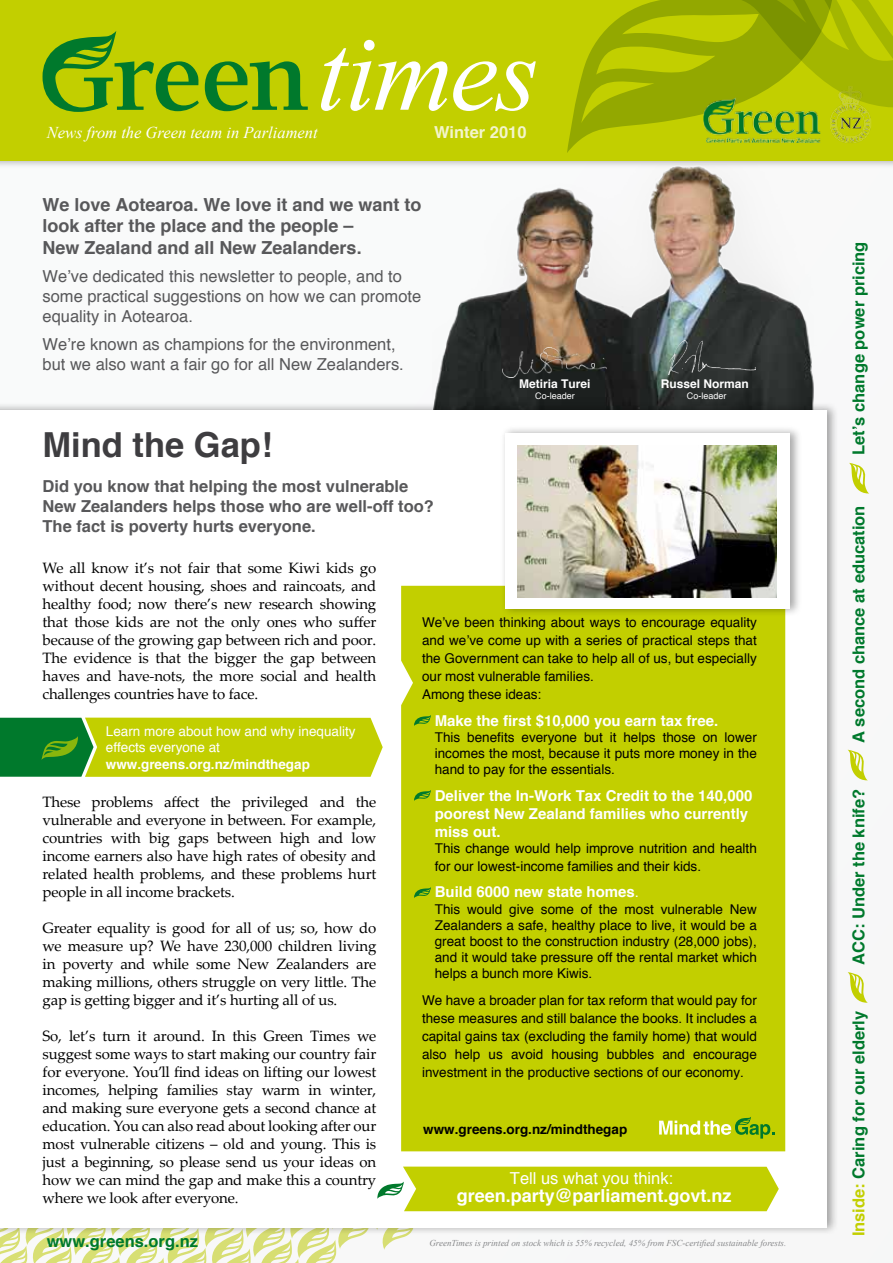
<style>
.page{position:relative;width:893px;height:1263px;background:#f9fafa}
.page>*{position:absolute;margin:0;border:0;box-sizing:border-box;transform-origin:0 0}
.t1{font:700 34.5px "Helvetica";color:#3e3d40}
.t2{font:700 18px/21.6px "Helvetica";color:#58585a}
.t3{font:700 18px "Helvetica";color:#fff}
.t4{font:16.5px/19.8px "Helvetica";color:#58585a}
.t5{font:700 16.5px/19.8px "Helvetica";color:#58585a}
.t6{font:700 16.5px "Helvetica";color:#00792c}
.t7{font:italic 16.5px "Times New Roman";color:#fff}
.t8{font:16.5px "Helvetica";color:#fff}
.t9{font:700 16.5px "Helvetica";color:#f3f5cc}
.t10{font:15px/18px "Palatino Linotype";letter-spacing:-.01em;color:#000;text-align:justify}
.t11{font:700 15px/18px "Helvetica";color:#fff}
.t12{font:13.5px/18px "Helvetica";color:#000;text-align:justify}
.t13{font:13.5px/16.2px "Helvetica";color:#fff}
.t14{font:700 13.5px "Helvetica";color:#fff}
.t15{font:700 13.5px "Helvetica";color:#000}
.t16{font:700 12px "Helvetica";color:#fff}
.t17{font:italic 9px "Times New Roman";color:#87888a}
.t18{font:9px "Helvetica";color:#fff}
.s1{font-weight:400}
.s2{color:#c2cf00}
</style>
<div class="page">
<img style="left:434px;top:169px;width:380px;height:232px">
<div style="left:0;top:0;width:893px;height:169px;background:#000;opacity:.35"></div>
<div style="left:0;top:0;width:893px;height:160px;background:#c2cf00"></div>
<div style="left:0;top:401px;width:838px;height:834px;background:#000;opacity:.35"></div>
<div style="left:0;top:410px;width:826px;height:817px;background:#fff"></div>
<svg style="left:0;top:718px;width:383px;height:59px;background:#99bd11"></svg>
<svg style="left:205px;top:61px;width:103px;height:50px"></svg>
<svg style="left:43px;top:31px;width:156px;height:81px"></svg>
<svg style="left:321px;top:40px;width:215px;height:71px"></svg>
<svg style="left:848px;top:972px;width:20px;height:31px"></svg>
<svg style="left:848px;top:750px;width:20px;height:30px"></svg>
<svg style="left:849px;top:463px;width:20px;height:31px"></svg>
<div style="left:401px;top:586px;width:384px;height:565px;background:#c2cf00"></div>
<div style="left:501px;top:425px;width:301px;height:192px;background:#000;opacity:.35"></div>
<div style="left:505px;top:434px;width:284px;height:175px;background:#fff"></div>
<svg style="left:567px;top:0;width:326px;height:153px"></svg>
<img style="left:518px;top:445px;width:258px;height:152px">
<img style="left:502px;top:348px;width:105px;height:30px">
<img style="left:668px;top:341px;width:88px;height:34px">
<svg style="left:414px;top:790px;width:17px;height:11px"></svg>
<svg style="left:414px;top:715px;width:17px;height:11px"></svg>
<svg style="left:0;top:848px;width:779px;height:415px"></svg>
<p class="t7" style="left:47px;top:121px;width:273px">News from the Green team in Parliament</p>
<p class="t9" style="left:434px;top:122px;width:94px">Winter 2010</p>
<p class="t2" style="left:43px;top:193px;width:381px">We love Aotearoa. We love it and we want to look after the place and the people –<br>New Zealand and all New Zealanders.</p>
<p class="t4" style="left:43px;top:266px;width:380px">We’ve dedicated this newsletter to people, and to some practical suggestions on how we can promote equality in Aotearoa.</p>
<p class="t4" style="left:43px;top:334px;width:363px">We’re known as champions for the environment, but we also want a fair go for all New Zealanders.</p>
<h1 class="t1" style="left:43px;top:423px;width:232px">Mind the Gap!</h1>
<p class="t5" style="left:43px;top:476px;width:393px">Did you know that helping the most vulnerable<br>New Zealanders helps those who are well-off too?<br>The fact is poverty hurts everyone.</p>
<p class="t16" style="left:519px;top:377px;width:73px">Metiria Turei</p>
<p class="t18" style="left:535px;top:390px;width:41px">Co-leader</p>
<p class="t16" style="left:661px;top:377px;width:90px">Russel Norman</p>
<p class="t18" style="left:687px;top:390px;width:41px">Co-leader</p>
<p class="t10" style="left:43px;top:558px;width:335px">We all know it’s not fair that some Kiwi kids go without decent housing, shoes and raincoats, and healthy food; now there’s new research showing that those kids are not the only ones who suffer because of the growing gap between rich and poor.<br>The evidence is that the bigger the gap between haves and have-nots, the more social and health challenges countries have to face.</p>
<p class="t13" style="left:106px;top:723px;width:251px">Learn more about how and why inequality effects everyone at</p>
<p class="t14" style="left:106px;top:755px;width:206px">www.greens.org.nz/mindthegap</p>
<p class="t10" style="left:43px;top:792px;width:335px">These problems affect the privileged and the vulnerable and everyone in between. For example, countries with big gaps between high and low income earners also have high rates of obesity and related health problems, and these problems hurt people in all income brackets.</p>
<p class="t10" style="left:43px;top:918px;width:335px">Greater equality is good for all of us; so, how do we measure up? We have 230,000 children living in poverty and while some New Zealanders are making millions, others struggle on very little. The gap is getting bigger and it’s hurting all of us.</p>
<p class="t10" style="left:43px;top:1026px;width:335px">So, let’s turn it around. In this Green Times we suggest some ways to start making our country fair for everyone. You’ll find ideas on lifting our lowest incomes, helping families stay warm in winter, and making sure everyone gets a second chance at education. You can also read about looking after our most vulnerable citizens – old and young. This is just a beginning, so please send us your ideas on how we can mind the gap and make this a country where we look after everyone.</p>
<p class="t6" style="left:47px;top:1231px;width:153px">www.greens.org.nz</p>
<p class="t12" style="left:422px;top:613px;width:336px;text-align:left">We’ve been thinking about ways to encourage equality and we’ve come up with a series of practical steps that the Government can take to help all of us, but especially our most vulnerable families.<br>Among these ideas:</p>
<p class="t11" style="left:435px;top:711px;width:285px">Make the first $10,000 you earn tax free.</p>
<p class="t12" style="left:435px;top:729px;width:324px;line-height:16.2px">This benefits everyone but it helps those on lower incomes the most, because it puts more money in the hand to pay for the essentials.</p>
<p class="t11" style="left:435px;top:786px;width:319px">Deliver the In-Work Tax Credit to the 140,000 poorest New Zealand families who currently miss out.</p>
<p class="t12" style="left:435px;top:839px;width:324px">This change would help improve nutrition and health for our lowest-income families and their kids.</p>
<p class="t11" style="left:435px;top:883px;width:206px">Build 6000 new state homes<span class="s1">.</span></p>
<p class="t12" style="left:435px;top:900px;width:324px;line-height:16.2px">This would give some of the most vulnerable New Zealanders a safe, healthy place to live, it would be a great boost to the construction industry (28,000 jobs), and it would take pressure off the rental market which helps a bunch more Kiwis.</p>
<p class="t12" style="left:422px;top:991px;width:336px">We have a broader plan for tax reform that would pay for these measures and still balance the books. It includes a capital gains tax (excluding the family home) that would also help us avoid housing bubbles and encourage investment in the productive sections of our economy.</p>
<p class="t15" style="left:423px;top:1121px;width:206px">www.greens.org.nz/mindthegap</p>
<p class="t8" style="left:510px;top:1168px;width:165px">Tell us what you think:</p>
<p class="t3" style="left:457px;top:1185px;width:276px">green.party@parliament.govt.nz</p>
<p class="t17" style="left:429px;top:1236px;width:358px">GreenTimes is printed on stock which is 55% recycled, 45% from FSC-certified sustainable forests.</p>
<p class="t6" style="left:848px;top:455px;width:215px;rotate:-90deg">Let’s change power pricing</p>
<p class="t6" style="left:848px;top:743px;width:239px;rotate:-90deg">A second chance at education</p>
<p class="t6" style="left:848px;top:965px;width:178px;rotate:-90deg">ACC: Under the knife?</p>
<p class="t6" style="left:848px;top:1236px;width:227px;rotate:-90deg"><span class="s2">Inside:</span> Caring for our elderly</p>
</div>
